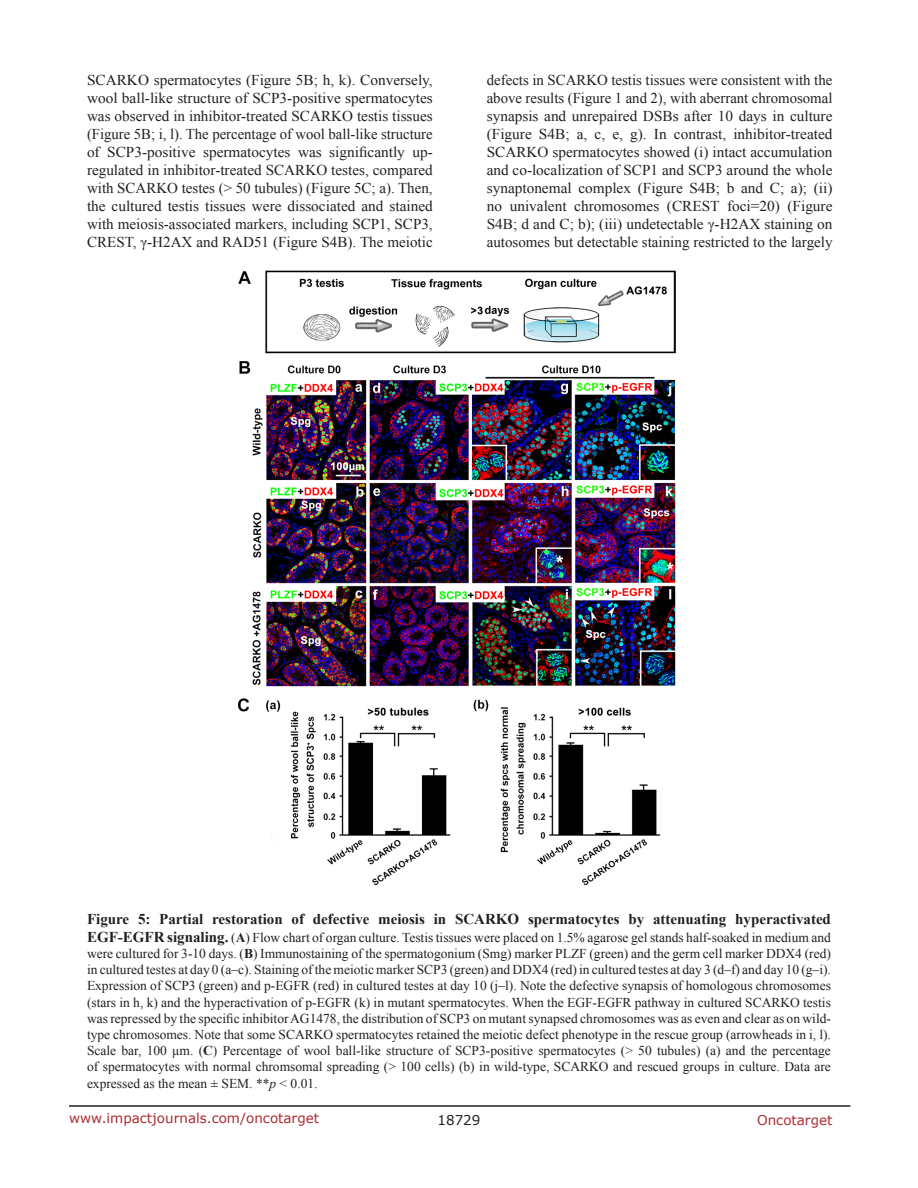
<style>
.page{position:relative;width:918px;height:1188px;background:#fff}
.page>*{position:absolute;margin:0;border:0;box-sizing:border-box;transform-origin:0 0}
.BodyText{font:15px/18px "Times New Roman";color:#231f20;text-align:justify}
.FigureText{font:700 15px "Times New Roman";color:#231f20}
.FigureText-2{font:13.5px/16.2px "Times New Roman";color:#231f20;text-align:justify}
.t1{font:13.5px "Verdana";color:#ac2b31}
.t2{font:13.5px "Verdana";color:#231f20}
.s1{font-weight:700;font-size:15px}
.s2{font-weight:700}
.s3{font-style:italic}
</style>
<div class="page">
<hr style="left:69px;top:1105px;width:781px;height:2px;background:#231f20">
<img style="left:238px;top:270px;width:438px;height:616px">
<p class="BodyText" style="left:87px;top:71px;width:347px">SCARKO spermatocytes (Figure 5B; h, k). Conversely, wool ball-like structure of SCP3-positive spermatocytes was observed in inhibitor-treated SCARKO testis tissues (Figure 5B; i, l). The percentage of wool ball-like structure of SCP3-positive spermatocytes was significantly up&shy;regulated in inhibitor-treated SCARKO testes, compared with SCARKO testes (&gt; 50 tubules) (Figure 5C; a). Then, the cultured testis tissues were dissociated and stained with meiosis-associated markers, including SCP1, SCP3, CREST, γ-H2AX and RAD51 (Figure S4B). The meiotic</p>
<p class="BodyText" style="left:487px;top:71px;width:347px">defects in SCARKO testis tissues were consistent with the above results (Figure 1 and 2), with aberrant chromosomal synapsis and unrepaired DSBs after 10 days in culture (Figure S4B; a, c, e, g). In contrast, inhibitor-treated SCARKO spermatocytes showed (i) intact accumulation and co-localization of SCP1 and SCP3 around the whole synaptonemal complex (Figure S4B; b and C; a); (ii) no univalent chromosomes (CREST foci=20) (Figure S4B; d and C; b); (iii) undetectable γ-H2AX staining on autosomes but detectable staining restricted to the largely</p>
<p class="FigureText" style="left:87px;top:908px;width:746px">Figure 5: Partial restoration of defective meiosis in SCARKO spermatocytes by attenuating hyperactivated</p>
<p class="FigureText-2" style="left:87px;top:929px;width:746px"><span class="s1">EGF-EGFR signaling.</span> (<span class="s2">A</span>) Flow chart of organ culture. Testis tissues were placed on 1.5% agarose gel stands half-soaked in medium and were cultured for 3-10 days. (<span class="s2">B</span>) Immunostaining of the spermatogonium (Smg) marker PLZF (green) and the germ cell marker DDX4 (red) in cultured testes at day 0 (a–c). Staining of the meiotic marker SCP3 (green) and DDX4 (red) in cultured testes at day 3 (d–f) and day 10 (g–i).<br>Expression of SCP3 (green) and p-EGFR (red) in cultured testes at day 10 (j–l). Note the defective synapsis of homologous chromosomes (stars in h, k) and the hyperactivation of p-EGFR (k) in mutant spermatocytes. When the EGF-EGFR pathway in cultured SCARKO testis was repressed by the specific inhibitor AG1478, the distribution of SCP3 on mutant synapsed chromosomes was as even and clear as on wild&shy;type chromosomes. Note that some SCARKO spermatocytes retained the meiotic defect phenotype in the rescue group (arrowheads in i, l).<br>Scale bar, 100 μm. (<span class="s2">C</span>) Percentage of wool ball-like structure of SCP3-positive spermatocytes (&gt; 50 tubules) (a) and the percentage of spermatocytes with normal chromsomal spreading (&gt; 100 cells) (b) in wild-type, SCARKO and rescued groups in culture. Data are expressed as the mean ± SEM. **<span class="s3">p</span> &lt; 0.01.</p>
<p class="t1" style="left:69px;top:1109px;width:252px">www.impactjournals.com/oncotarget</p>
<p class="t2" style="left:438px;top:1111px;width:44px">18729</p>
<p class="t1" style="left:757px;top:1111px;width:77px">Oncotarget</p>
</div>
